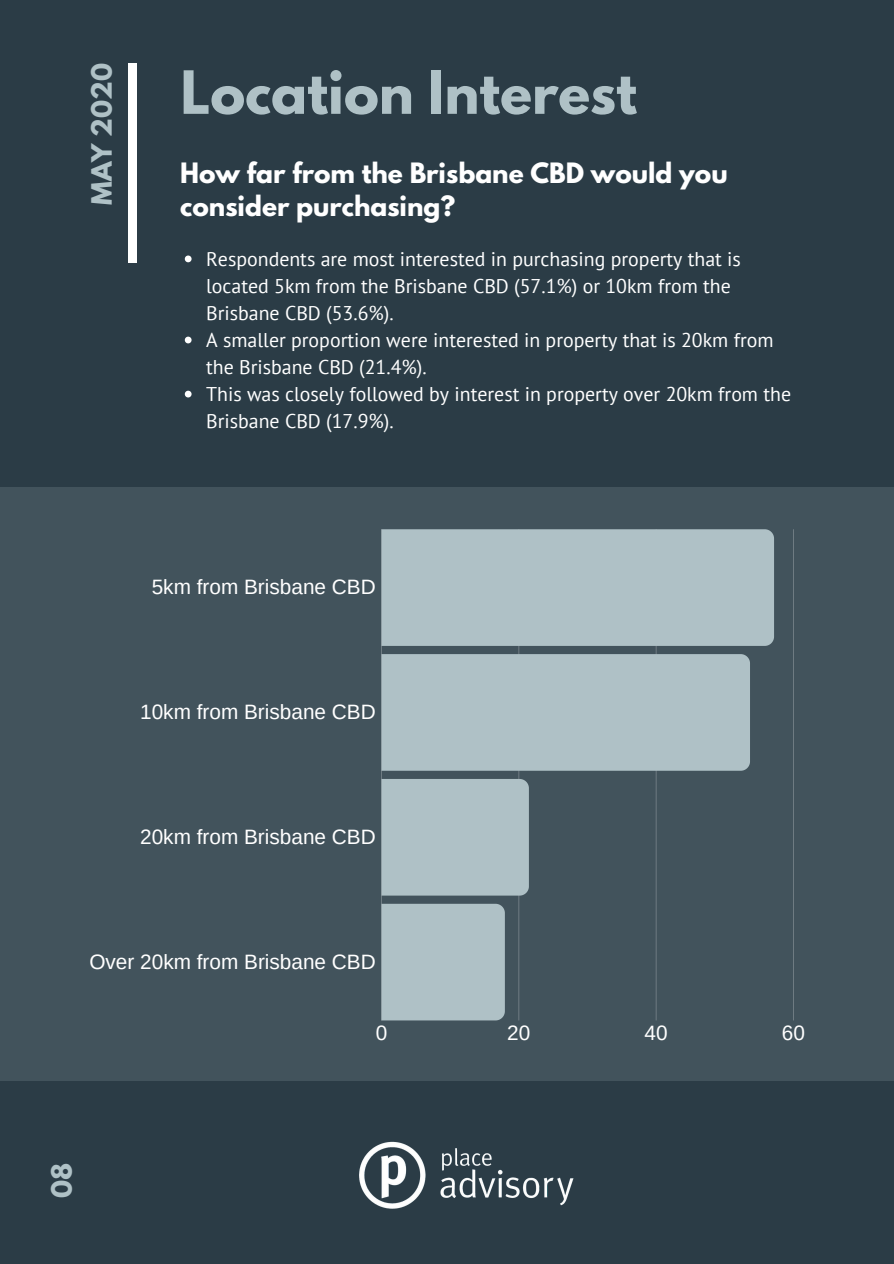
<style>
.page{position:relative;width:894px;height:1264px;background:#fff}
.page>*{position:absolute;margin:0;border:0;box-sizing:border-box;transform-origin:0 0}
.t1{font:700 52.8px "League Spartan";color:#afc1c6}
.t2{font:700 24.9px/33.8px "League Spartan";color:#fff}
.t3{font:700 24.9px "League Spartan";color:#afc1c6}
.t4{font:20.7px "Arimo";color:#fff}
.t5{font:19.8px/27px "PT Sans";color:#fff}
</style>
<div class="page">
<div style="left:0;top:0;width:893px;height:1263px;background:#2b3c46"></div>
<div style="left:128px;top:63px;width:9px;height:199px;background:#fff"></div>
<svg style="left:185px;top:255px;width:6px;height:7px"></svg>
<svg style="left:185px;top:336px;width:6px;height:7px"></svg>
<svg style="left:185px;top:391px;width:6px;height:6px"></svg>
<div style="left:0;top:487px;width:893px;height:593px;background:#42535c"></div>
<hr style="left:381px;top:529px;width:1px;height:491px;background:#fff">
<hr style="left:518px;top:529px;width:1px;height:491px;background:#fff">
<hr style="left:655px;top:529px;width:1px;height:491px;background:#fff">
<hr style="left:792px;top:529px;width:1px;height:491px;background:#fff">
<div style="left:381px;top:529px;width:392px;height:117px;background:#afc1c6"></div>
<div style="left:381px;top:654px;width:368px;height:116px;background:#afc1c6"></div>
<div style="left:381px;top:779px;width:147px;height:116px;background:#afc1c6"></div>
<div style="left:381px;top:903px;width:123px;height:117px;background:#afc1c6"></div>
<img style="left:359px;top:1141px;width:215px;height:68px">
<p class="t3" style="left:89px;top:205px;width:143px;rotate:-90deg">MAY 2020</p>
<h1 class="t1" style="left:180px;top:66px;width:458px">Location Interest</h1>
<p class="t2" style="left:180px;top:159px;width:548px">How far from the Brisbane CBD would you consider purchasing?</p>
<p class="t5" style="left:206px;top:245px;width:586px">Respondents are most interested in purchasing property that is located 5km from the Brisbane CBD (57.1%) or 10km from the Brisbane CBD (53.6%).<br>A smaller proportion were interested in property that is 20km from the Brisbane CBD (21.4%).<br>This was closely followed by interest in property over 20km from the Brisbane CBD (17.9%).</p>
<p class="t4" style="left:152px;top:575px;width:225px">5km from Brisbane CBD</p>
<p class="t4" style="left:140px;top:700px;width:237px">10km from Brisbane CBD</p>
<p class="t4" style="left:140px;top:825px;width:237px">20km from Brisbane CBD</p>
<p class="t4" style="left:89px;top:949px;width:288px">Over 20km from Brisbane CBD</p>
<p class="t4" style="left:375px;top:1020px;width:13px">0</p>
<p class="t4" style="left:507px;top:1020px;width:25px">20</p>
<p class="t4" style="left:644px;top:1020px;width:25px">40</p>
<p class="t4" style="left:781px;top:1020px;width:25px">60</p>
<p class="t3" style="left:49px;top:1198px;width:37px;rotate:-90deg">08</p>
</div>
